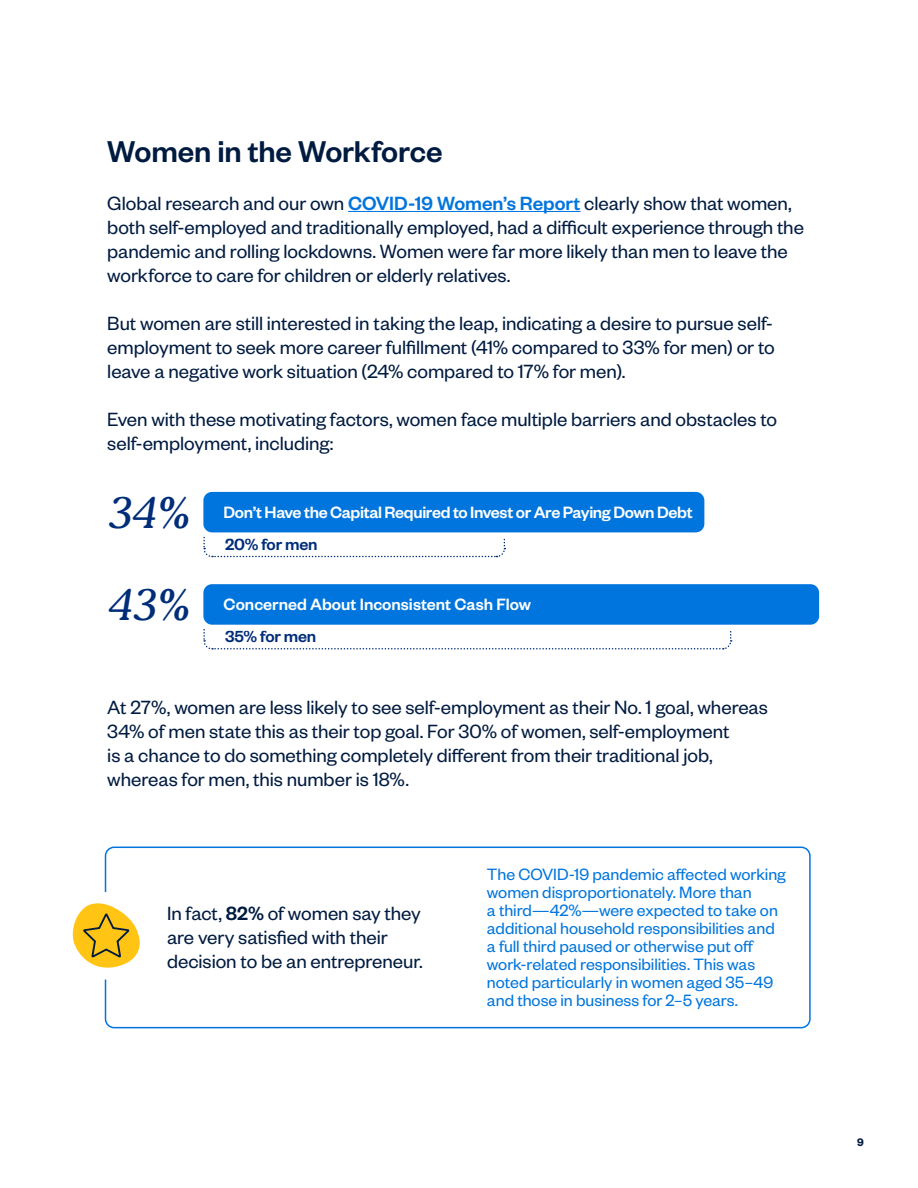
<style>
.page{position:relative;width:918px;height:1188px;background:#fff}
.page>*{position:absolute;margin:0;border:0;box-sizing:border-box;transform-origin:0 0}
.t1{font:italic 300 45px "Moranga";color:#002d79}
.t2{font:500 33px "Founders Grotesk";letter-spacing:-.005em;color:#001b40}
.t3{font:21px/24px "Founders Grotesk";letter-spacing:-.005em;color:#001b40}
.t4{font:18px/18px "Founders Grotesk";color:#0075dd}
.t5{font:500 18px "Founders Grotesk";letter-spacing:-.02em;color:#fff}
.t6{font:500 18px "Founders Grotesk";color:#fff}
.t7{font:500 18px "Founders Grotesk";letter-spacing:-.01em;color:#002d79}
.t8{font:600 12px "Founders Grotesk";color:#001b40}
.s1{font-weight:500;color:#0075dd}
.s2{font-weight:500}
</style>
<div class="page">
<hr style="left:348px;top:211px;width:233px;height:1px;background:#0075dd">
<svg style="left:203px;top:537px;width:303px;height:21px"></svg>
<div style="left:200px;top:489px;width:507px;height:46px;background:#0075dd;border-radius:12px"></div>
<div style="left:197px;top:486px;width:513px;height:52px;border:6px solid #fff;border-radius:12px"></div>
<svg style="left:203px;top:630px;width:529px;height:20px"></svg>
<div style="left:200px;top:581px;width:622px;height:47px;background:#0075dd;border-radius:12px"></div>
<div style="left:197px;top:578px;width:628px;height:53px;border:6px solid #fff;border-radius:12px"></div>
<div style="left:105px;top:847px;width:706px;height:181px;border:2px solid #0075dd;border-radius:9px"></div>
<svg style="left:72px;top:884px;width:68px;height:96px"></svg>
<h2 class="t2" style="left:107px;top:131px;width:337px">Women in the Workforce</h2>
<p class="t3" style="left:107px;top:190px;width:698px">Global research and our own <span class="s1">COVID-19 Women’s Report</span> clearly show that women, both self-employed and traditionally employed, had a difficult experience through the pandemic and rolling lockdowns. Women were far more likely than men to leave the workforce to care for children or elderly relatives.</p>
<p class="t3" style="left:107px;top:310px;width:669px;text-align:justify">But women are still interested in taking the leap, indicating a desire to pursue self&shy;employment to seek more career fulfillment (41% compared to 33% for men) or to leave a negative work situation (24% compared to 17% for men).</p>
<p class="t3" style="left:107px;top:406px;width:671px">Even with these motivating factors, women face multiple barriers and obstacles to self-employment, including:</p>
<h1 class="t1" style="left:107px;top:483px;width:83px">34%</h1>
<p class="t5" style="left:224px;top:501px;width:471px">Don’t Have the Capital Required to Invest or Are Paying Down Debt</p>
<p class="t7" style="left:225px;top:533px;width:94px">20% for men</p>
<h1 class="t1" style="left:107px;top:575px;width:83px">43%</h1>
<p class="t6" style="left:224px;top:593px;width:309px">Concerned About Inconsistent Cash Flow</p>
<p class="t7" style="left:225px;top:625px;width:93px">35% for men</p>
<p class="t3" style="left:107px;top:694px;width:662px">At 27%, women are less likely to see self-employment as their No. 1 goal, whereas 34% of men state this as their top goal. For 30% of women, self-employment<br>is a chance to do something completely different from their traditional job, whereas for men, this number is 18%.</p>
<p class="t3" style="left:167px;top:900px;width:257px">In fact, <span class="s2">82%</span> of women say they are very satisfied with their decision to be an entrepreneur.</p>
<p class="t4" style="left:487px;top:864px;width:300px">The COVID-19 pandemic affected working women disproportionately. More than<br>a third—42%—were expected to take on additional household responsibilities and a full third paused or otherwise put off work-related responsibilities. This was noted particularly in women aged 35–49 and those in business for 2–5 years.</p>
<p class="t8" style="left:857px;top:1134px;width:8px">9</p>
</div>
